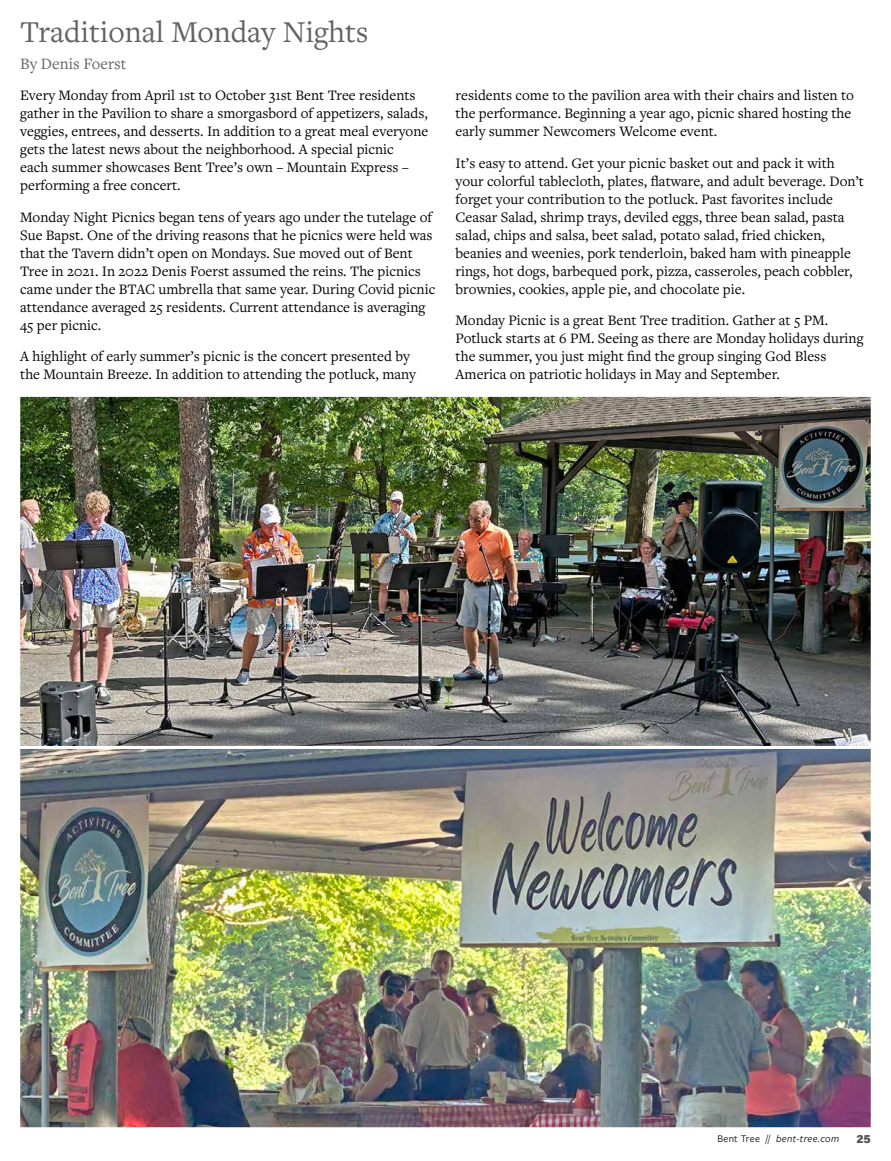
<style>
.page{position:relative;width:891px;height:1161px;background:#fff}
.page>*{position:absolute;margin:0;border:0;box-sizing:border-box;transform-origin:0 0}
.t1{font:31.5px "Freight Text Pro";color:#646363}
.t2{font:16.5px "Freight Text Pro";color:#646363}
.t3{font:15px/18px "Freight Text Pro";color:#000}
.t4{font:900 12px "Acumin Pro";color:#525251}
.t5{font:italic 10.5px "Freight Sans Pro";letter-spacing:.03em;color:#000}
.s1{font-style:normal}
</style>
<div class="page">
<img style="left:20px;top:396px;width:851px;height:348px">
<img style="left:20px;top:744px;width:851px;height:384px">
<h1 class="t1" style="left:20px;top:11px;width:350px">Traditional Monday Nights</h1>
<p class="t2" style="left:20px;top:52px;width:108px">By Denis Foerst</p>
<p class="t3" style="left:20px;top:86px;width:410px">Every Monday from April 1st to October 31st Bent Tree residents gather in the Pavilion to share a smorgasbord of appetizers, salads, veggies, entrees, and desserts. In addition to a great meal everyone gets the latest news about the neighborhood. A special picnic<br>each summer showcases Bent Tree’s own – Mountain Express – performing a free concert.</p>
<p class="t3" style="left:20px;top:207px;width:417px">Monday Night Picnics began tens of years ago under the tutelage of Sue Bapst. One of the driving reasons that he picnics were held was that the Tavern didn’t open on Mondays. Sue moved out of Bent Tree in 2021. In 2022 Denis Foerst assumed the reins. The picnics came under the BTAC umbrella that same year. During Covid picnic attendance averaged 25 residents. Current attendance is averaging 45 per picnic.</p>
<p class="t3" style="left:20px;top:347px;width:397px">A highlight of early summer’s picnic is the concert presented by the Mountain Breeze. In addition to attending the potluck, many</p>
<p class="t3" style="left:456px;top:86px;width:400px">residents come to the pavilion area with their chairs and listen to the performance. Beginning a year ago, picnic shared hosting the early summer Newcomers Welcome event.</p>
<p class="t3" style="left:456px;top:153px;width:410px">It’s easy to attend. Get your picnic basket out and pack it with your colorful tablecloth, plates, flatware, and adult beverage. Don’t forget your contribution to the potluck. Past favorites include Ceasar Salad, shrimp trays, deviled eggs, three bean salad, pasta salad, chips and salsa, beet salad, potato salad, fried chicken, beanies and weenies, pork tenderloin, baked ham with pineapple rings, hot dogs, barbequed pork, pizza, casseroles, peach cobbler, brownies, cookies, apple pie, and chocolate pie.</p>
<p class="t3" style="left:456px;top:311px;width:409px">Monday Picnic is a great Bent Tree tradition. Gather at 5 PM.<br>Potluck starts at 6 PM. Seeing as there are Monday holidays during the summer, you just might find the group singing God Bless America on patriotic holidays in May and September.</p>
<p class="t5" style="left:717px;top:1132px;width:123px"><span class="s1">Bent Tree //</span> bent-tree.com</p>
<p class="t4" style="left:856px;top:1130px;width:16px">25</p>
</div>
